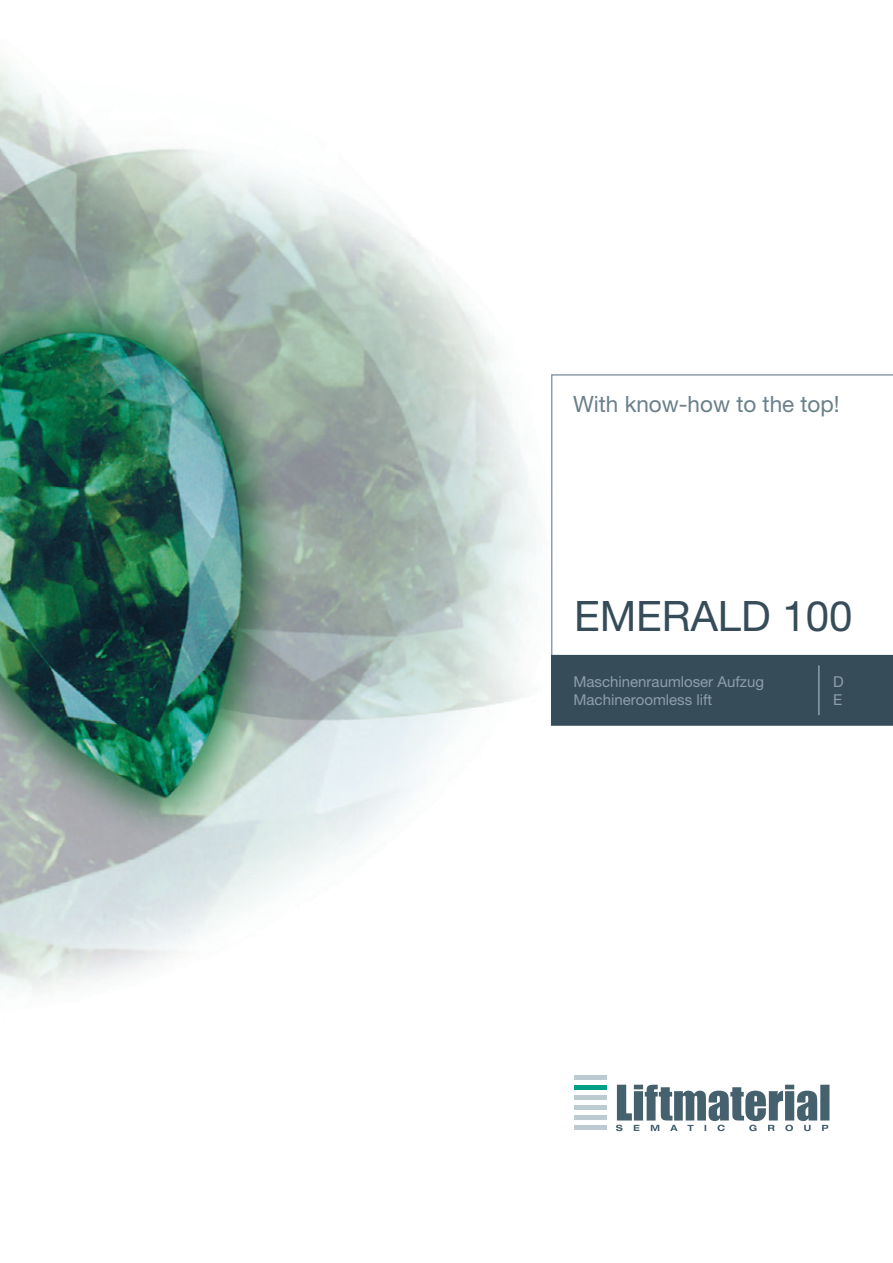
<style>
.page{position:relative;width:893px;height:1263px;background:#fff}
.page>*{position:absolute;margin:0;border:0;box-sizing:border-box;transform-origin:0 0}
.t1{font:42px "Helvetica Neue";color:#364d59}
.t2{font:22.5px "Helvetica Neue";color:#697f8a}
.t3{font:15px/18px "Helvetica Neue";color:#8c9faa}
</style>
<div class="page">
<img style="left:0;top:61px;width:536px;height:931px">
<svg style="left:551px;top:374px;width:342px;height:281px"></svg>
<div style="left:574px;top:1075px;width:33px;height:5px;background:#bccbd1"></div>
<div style="left:574px;top:1085px;width:33px;height:5px;background:#009f87"></div>
<div style="left:574px;top:1095px;width:33px;height:5px;background:#bccbd1"></div>
<div style="left:574px;top:1105px;width:33px;height:5px;background:#bccbd1"></div>
<div style="left:574px;top:1115px;width:33px;height:5px;background:#bccbd1"></div>
<div style="left:574px;top:1125px;width:33px;height:5px;background:#bccbd1"></div>
<svg style="left:616px;top:1085px;width:213px;height:46px"></svg>
<div style="left:551px;top:655px;width:342px;height:71px;background:#364d59"></div>
<hr style="left:818px;top:665px;width:2px;height:50px;background:#8c9faa">
<h2 class="t2" style="left:573px;top:391px;width:268px">With know-how to the top!</h2>
<h1 class="t1" style="left:574px;top:591px;width:280px">EMERALD 100</h1>
<p class="t3" style="left:573px;top:673px;width:192px">Maschinenraumloser Aufzug<br>Machineroomless lift</p>
<p class="t3" style="left:833px;top:673px;width:12px">D<br>E</p>
</div>
